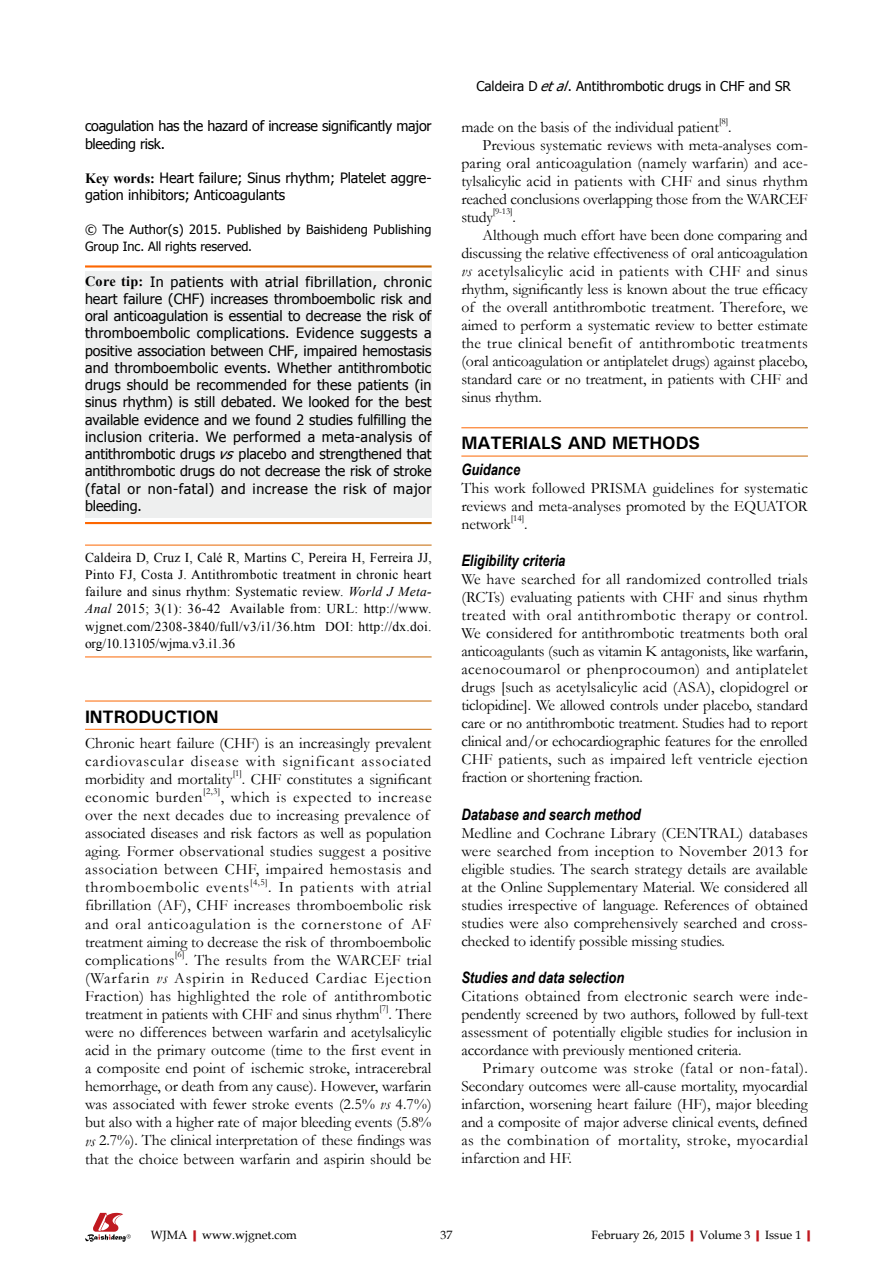
<style>
.page{position:relative;width:893px;height:1263px;background:#fff}
.page>*{position:absolute;margin:0;border:0;box-sizing:border-box;transform-origin:0 0}
.t1{font:700 18px "Univers";letter-spacing:-.01em;color:#000}
.t2{font:15.75px/18px "Garamond";letter-spacing:-.005em;color:#000;text-align:justify}
.t3{font:15.75px/18px "Garamond";letter-spacing:.015em;color:#000}
.t4{font:15.75px "Garamond";letter-spacing:.025em;color:#000}
.t5{font:15.75px "Garamond";letter-spacing:.035em;color:#000}
.t6{font:15.75px "Garamond";letter-spacing:.02em;color:#000}
.t7{font:italic 700 15.75px "Arial Narrow";color:#000}
.t8{font:15.75px "Garamond";letter-spacing:.04em;color:#000}
.t9{font:14.25px/17.2px "Tahoma";letter-spacing:-.005em;color:#000}
.t10{font:13.5px/17.2px "Times New Roman";letter-spacing:.02em;color:#000;text-align:justify}
.t11{font:13.5px "Tahoma";color:#000}
.t12{font:12.75px/17.2px "Tahoma";letter-spacing:.01em;color:#000}
.t13{font:12px "Book Antiqua";color:#000}
.t14{font:9.15px "Garamond";color:#000}
.s1{font-family:"Times New Roman";font-weight:700}
.s2{font-style:italic}
.s3{font-family:"Arial Narrow";font-weight:700;font-style:italic}
.s4{font-weight:700;color:#c01920}
</style>
<div class="page">
<div style="left:85px;top:271px;width:347px;height:247px;background:#eeefef"></div>
<svg style="left:85px;top:1213px;width:46px;height:29px"></svg>
<p class="t9" style="left:85px;top:117px;width:348px">coagulation has the hazard of increase significantly major bleeding risk.</p>
<p class="t9" style="left:85px;top:169px;width:347px"><span class="s1">Key words:</span> Heart failure; Sinus rhythm; Platelet aggre&shy;gation inhibitors; Anticoagulants</p>
<p class="t12" style="left:85px;top:220px;width:348px">© The Author(s) 2015. Published by Baishideng Publishing<br>Group Inc. All rights reserved.</p>
<p class="t9" style="left:85px;top:272px;width:348px;text-align:justify"><span class="s1">Core tip:</span> In patients with atrial fibrillation, chronic heart failure (CHF) increases thromboembolic risk and oral anticoagulation is essential to decrease the risk of thromboembolic complications. Evidence suggests a positive association between CHF, impaired hemostasis and thromboembolic events. Whether antithrombotic drugs should be recommended for these patients (in sinus rhythm) is still debated. We looked for the best available evidence and we found 2 studies fulfilling the inclusion criteria. We performed a meta-analysis of antithrombotic drugs <span class="s2">vs</span>placebo and strengthened that antithrombotic drugs do not decrease the risk of stroke (fatal or non-fatal) and increase the risk of major bleeding.</p>
<p class="t10" style="left:85px;top:548px;width:348px">Caldeira D, Cruz I, Calé R, Martins C, Pereira H, Ferreira JJ, Pinto FJ, Costa J. Antithrombotic treatment in chronic heart failure and sinus rhythm: Systematic review. <span class="s2">World J Meta-Anal</span> 2015; 3(1): 36-42 Available from: URL: http://www. wjgnet.com/2308-3840/full/v3/i1/36.htm DOI: http://dx.doi. org/10.13105/wjma.v3.i1.36</p>
<p class="t1" style="left:85px;top:705px;width:135px">INTRODUCTION</p>
<p class="t2" style="left:85px;top:733px;width:348px">Chronic heart failure (CHF) is an increasingly prevalent cardiovascular disease with significant associated morbidity and mortality</p>
<p class="t14" style="left:233px;top:767px;width:11px">[1]</p>
<p class="t2" style="left:242px;top:769px;width:191px">. CHF constitutes a significant</p>
<p class="t8" style="left:85px;top:786px;width:119px">economic burden</p>
<p class="t14" style="left:203px;top:785px;width:19px">[2,3]</p>
<p class="t3" style="left:85px;top:788px;width:348px;text-indent:136px">, which is expected to increase over the next decades due to increasing prevalence of associated diseases and risk factors as well as population aging. Former observational studies suggest a positive association between CHF, impaired hemostasis and thromboembolic events</p>
<p class="t14" style="left:250px;top:876px;width:19px">[4,5]</p>
<p class="t2" style="left:85px;top:878px;width:348px;text-indent:183px">. In patients with atrial fibrillation (AF), CHF increases thromboembolic risk and oral anticoagulation is the cornerstone of AF treatment aiming to decrease the risk of thromboembolic complications</p>
<p class="t14" style="left:175px;top:948px;width:11px">[6]</p>
<p class="t2" style="left:85px;top:950px;width:348px;text-indent:100px">. The results from the WARCEF trial (Warfarin <span class="s2">vs</span> Aspirin in Reduced Cardiac Ejection Fraction) has highlighted the role of antithrombotic treatment in patients with CHF and sinus rhythm</p>
<p class="t14" style="left:380px;top:1002px;width:11px">[7]</p>
<p class="t2" style="left:85px;top:1004px;width:348px;text-indent:304px">. There were no differences between warfarin and acetylsalicylic acid in the primary outcome (time to the first event in a composite end point of ischemic stroke, intracerebral hemorrhage, or death from any cause). However, warfarin was associated with fewer stroke events (2.5% <span class="s2">vs</span> 4.7%) but also with a higher rate of major bleeding events (5.8% <span class="s2">vs</span> 2.7%). The clinical interpretation of these findings was that the choice between warfarin and aspirin should be</p>
<p class="t11" style="left:476px;top:77px;width:316px">Caldeira D <span class="s2">etal</span>. Antithrombotic drugs in CHF and SR</p>
<p class="t2" style="left:461px;top:118px;width:259px">made on the basis of the individual patient</p>
<p class="t14" style="left:719px;top:115px;width:11px">[8]</p>
<p class="t2" style="left:728px;top:118px;width:5px">.</p>
<p class="t2" style="left:483px;top:136px;width:326px">Previous systematic reviews with meta-analyses com-</p>
<p class="t3" style="left:461px;top:154px;width:347px">paring oral anticoagulation (namely warfarin) and ace-</p>
<p class="t2" style="left:461px;top:172px;width:348px">tylsalicylic acid in patients with CHF and sinus rhythm</p>
<p class="t2" style="left:461px;top:190px;width:348px">reached conclusions overlapping those from the WARCEF</p>
<p class="t2" style="left:461px;top:208px;width:33px">study</p>
<p class="t14" style="left:493px;top:205px;width:22px">[9-13]</p>
<p class="t2" style="left:513px;top:208px;width:5px">.</p>
<p class="t2" style="left:483px;top:226px;width:327px">Although much effort have been done comparing and</p>
<p class="t2" style="left:461px;top:244px;width:348px">discussing the relative effectiveness of oral anticoagulation</p>
<p class="t4" style="left:461px;top:260px;width:348px"><span class="s2">vs</span> acetylsalicylic acid in patients with CHF and sinus</p>
<p class="t2" style="left:461px;top:280px;width:348px">rhythm, significantly less is known about the true efficacy</p>
<p class="t2" style="left:461px;top:298px;width:348px">of the overall antithrombotic treatment. Therefore, we</p>
<p class="t2" style="left:461px;top:316px;width:348px">aimed to perform a systematic review to better estimate</p>
<p class="t6" style="left:461px;top:332px;width:348px">the true clinical benefit of antithrombotic treatments</p>
<p class="t2" style="left:461px;top:352px;width:348px">(oral anticoagulation or antiplatelet drugs) against placebo,</p>
<p class="t2" style="left:461px;top:370px;width:348px">standard care or no treatment, in patients with CHF and</p>
<p class="t2" style="left:461px;top:388px;width:82px">sinus rhythm.</p>
<p class="t1" style="left:461px;top:432px;width:240px">MATERIALS AND METHODS</p>
<p class="t2" style="left:461px;top:460px;width:348px;text-align:left"><span class="s3">Guidance<br></span>This work followed PRISMA guidelines for systematic reviews and meta-analyses promoted by the EQUATOR network</p>
<p class="t14" style="left:511px;top:512px;width:15px">[14]</p>
<p class="t2" style="left:524px;top:514px;width:5px">.</p>
<p class="t2" style="left:461px;top:552px;width:348px;text-align:left"><span class="s3">Eligibility criteria<br></span>We have searched for all randomized controlled trials (RCTs) evaluating patients with CHF and sinus rhythm treated with oral antithrombotic therapy or control.<br>We considered for antithrombotic treatments both oral anticoagulants (such as vitamin K antagonists, like warfarin, acenocoumarol or phenprocoumon) and antiplatelet drugs [such as acetylsalicylic acid (ASA), clopidogrel or ticlopidine]. We allowed controls under placebo, standard care or no antithrombotic treatment. Studies had to report clinical and/or echocardiographic features for the enrolled CHF patients, such as impaired left ventricle ejection fraction or shortening fraction.</p>
<p class="t2" style="left:461px;top:805px;width:348px;text-align:left"><span class="s3">Database and search method<br></span>Medline and Cochrane Library (CENTRAL) databases were searched from inception to November 2013 for eligible studies. The search strategy details are available at the Online Supplementary Material. We considered all studies irrespective of language. References of obtained studies were also comprehensively searched and cross&shy;checked to identify possible missing studies.</p>
<p class="t7" style="left:461px;top:966px;width:164px">Studies and data selection</p>
<p class="t4" style="left:461px;top:986px;width:347px">Citations obtained from electronic search were inde-</p>
<p class="t2" style="left:461px;top:1005px;width:348px">pendently screened by two authors, followed by full-text</p>
<p class="t2" style="left:461px;top:1023px;width:348px">assessment of potentially eligible studies for inclusion in</p>
<p class="t2" style="left:461px;top:1041px;width:282px">accordance with previously mentioned criteria.</p>
<p class="t5" style="left:483px;top:1058px;width:327px">Primary outcome was stroke (fatal or non-fatal).</p>
<p class="t2" style="left:461px;top:1077px;width:348px">Secondary outcomes were all-cause mortality, myocardial</p>
<p class="t2" style="left:461px;top:1095px;width:348px">infarction, worsening heart failure (HF), major bleeding</p>
<p class="t2" style="left:461px;top:1113px;width:348px">and a composite of major adverse clinical events, defined</p>
<p class="t5" style="left:461px;top:1130px;width:348px">as the combination of mortality, stroke, myocardial</p>
<p class="t2" style="left:461px;top:1149px;width:112px">infarction and HF.</p>
<p class="t13" style="left:151px;top:1226px;width:147px">WJMA<span class="s4">|</span>www.wjgnet.com</p>
<p class="t13" style="left:440px;top:1226px;width:13px">37</p>
<p class="t13" style="left:591px;top:1226px;width:226px">February 26, 2015<span class="s4">|</span>Volume 3<span class="s4">|</span>Issue 1<span class="s4">|</span></p>
</div>
